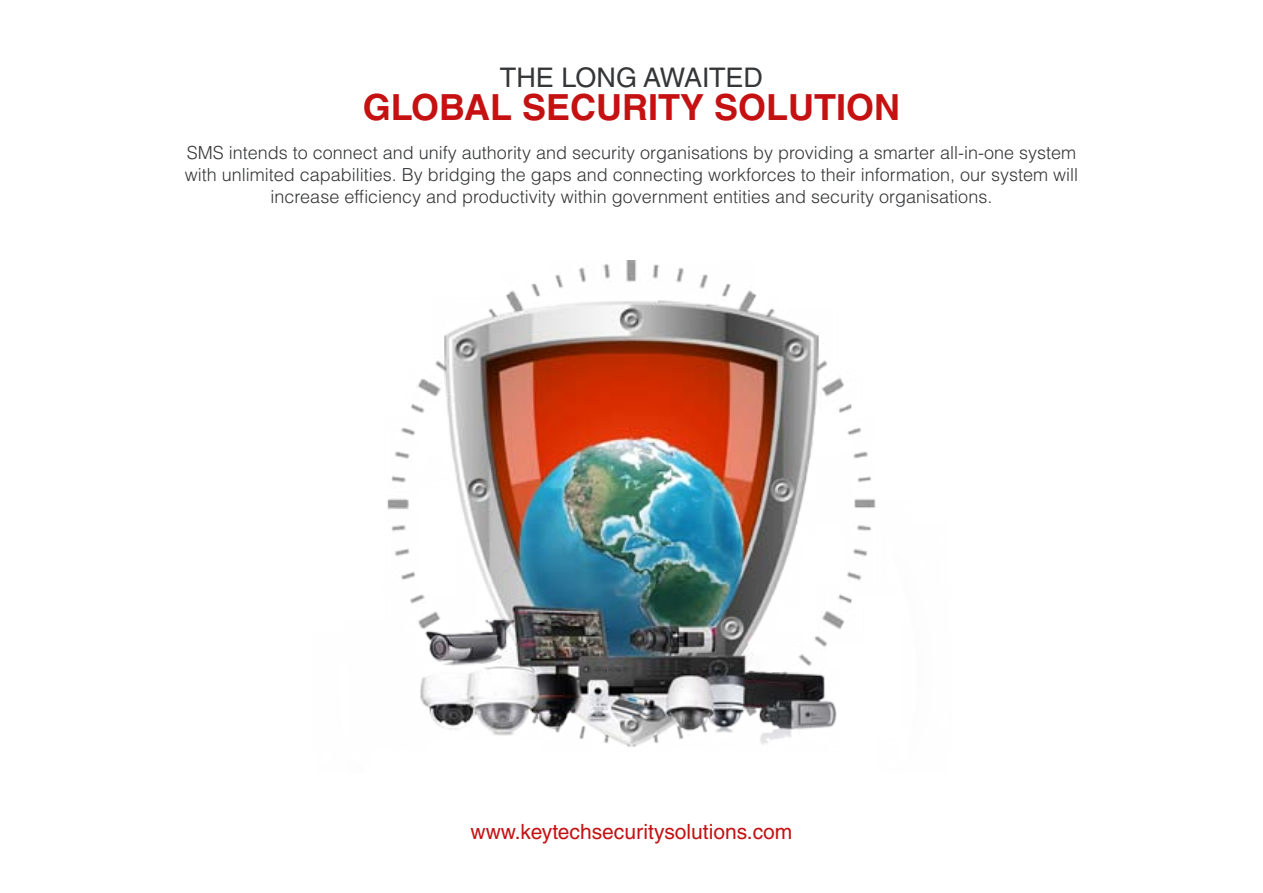
<style>
.page{position:relative;width:1263px;height:893px;background:#fff}
.page>*{position:absolute;margin:0;border:0;box-sizing:border-box;transform-origin:0 0}
.t1{font:700 36px "Helvetica LT Std";color:#c51112}
.t2{font:27px "Helvetica LT Std";color:#353638}
.t3{font:21px "Helvetica LT Std";color:#c51112}
.t4{font:300 18px/21.6px "Helvetica LT Std";color:#353638;text-align:center}
</style>
<div class="page">
<img style="left:387px;top:260px;width:489px;height:487px">
<h2 class="t2" style="left:500px;top:62px;width:265px">THE LONG AWAITED</h2>
<h1 class="t1" style="left:363px;top:85px;width:539px">GLOBAL SECURITY SOLUTION</h1>
<p class="t4" style="left:185px;top:142px;width:895px">SMS intends to connect and unify authority and security organisations by providing a smarter all-in-one system with unlimited capabilities. By bridging the gaps and connecting workforces to their information, our system will increase efficiency and productivity within government entities and security organisations.</p>
<p class="t3" style="left:470px;top:819px;width:323px">www.keytechsecuritysolutions.com</p>
</div>
